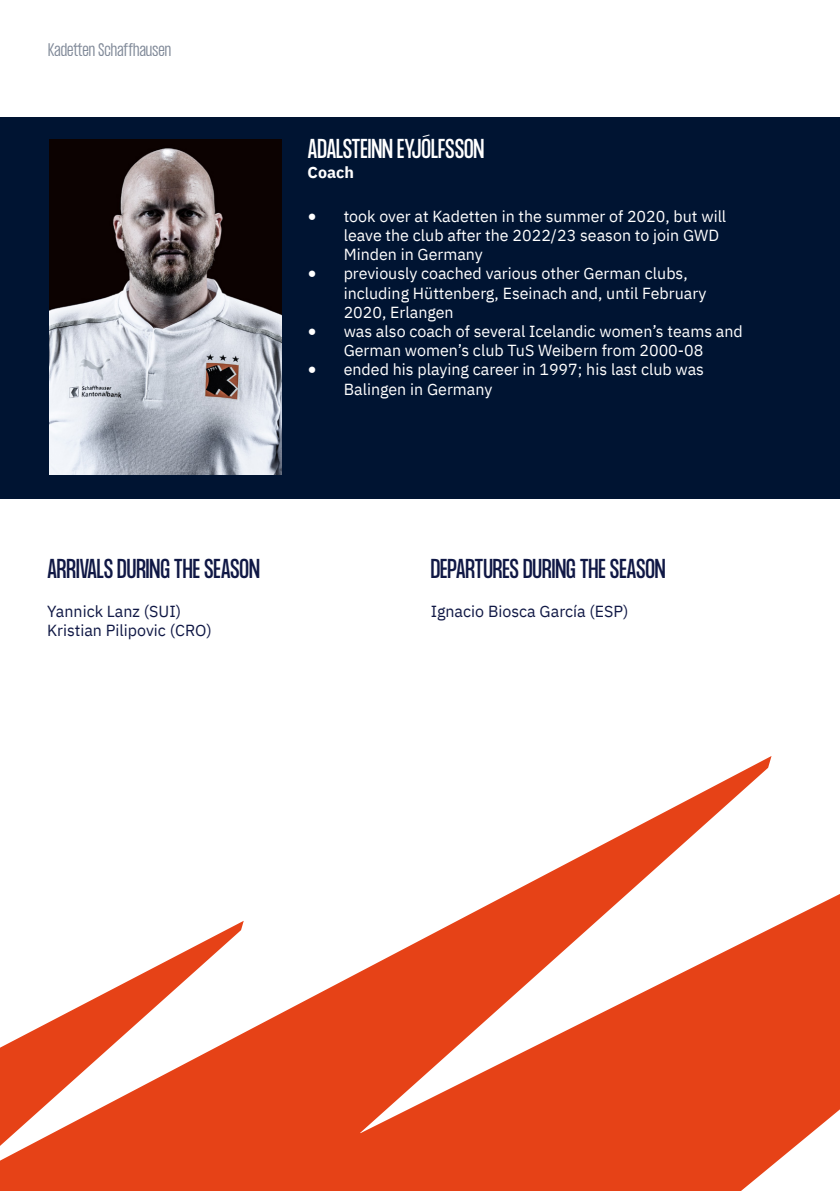
<style>
.page{position:relative;width:840px;height:1191px;background:#fff}
.page>*{position:absolute;margin:0;border:0;box-sizing:border-box;transform-origin:0 0}
.t1{font:24px "Formula Condensed";color:#101845}
.t2{font:24px "Formula Condensed";letter-spacing:-.01em;color:#fff}
.t3{font:16px/19.2px "IBM Plex Sans";color:#fff}
.t4{font:16px "IBM Plex Sans";color:#101845}
.t5{font:300 16px "Formula Condensed";letter-spacing:-.01em;color:#001432}
.t6{font:700 16px "IBM Plex Sans";color:#fff}
.s1{font-family:"Minion Pro";font-size:24px}
</style>
<div class="page">
<svg style="left:0;top:756px;width:839px;height:435px"></svg>
<div style="left:0;top:117px;width:839px;height:381px;background:#001432"></div>
<img style="left:50px;top:139px;width:231px;height:335px">
<p class="t5" style="left:48px;top:40px;width:124px">Kadetten Schaffhausen</p>
<p class="t2" style="left:307px;top:135px;width:178px">ADALSTEINN EYJÓLFSSON</p>
<p class="t6" style="left:307px;top:159px;width:48px">Coach</p>
<p class="t3" style="left:343px;top:205px;width:384px;text-indent:-36px"><span class="s1">•</span> took over at Kadetten in the summer of 2020, but will leave the club after the 2022/23 season to join GWD<br>Minden in Germany</p>
<p class="t3" style="left:343px;top:263px;width:364px;text-indent:-36px"><span class="s1">•</span> previously coached various other German clubs, including Hüttenberg, Eseinach and, until February<br>2020, Erlangen</p>
<p class="t3" style="left:307px;top:320px;width:436px;text-align:center"><span class="s1">•</span> was also coach of several Icelandic women’s teams and<br>German women’s club TuS Weibern from 2000-08</p>
<p class="t3" style="left:343px;top:359px;width:361px;text-indent:-36px"><span class="s1">•</span> ended his playing career in 1997; his last club was<br>Balingen in Germany</p>
<p class="t1" style="left:47px;top:554px;width:214px">ARRIVALS DURING THE SEASON</p>
<p class="t4" style="left:47px;top:599px;width:135px">Yannick Lanz (SUI)</p>
<p class="t4" style="left:47px;top:618px;width:166px">Kristian Pilipovic (CRO)</p>
<p class="t1" style="left:430px;top:554px;width:236px">DEPARTURES DURING THE SEASON</p>
<p class="t4" style="left:430px;top:599px;width:199px">Ignacio Biosca García (ESP)</p>
</div>
